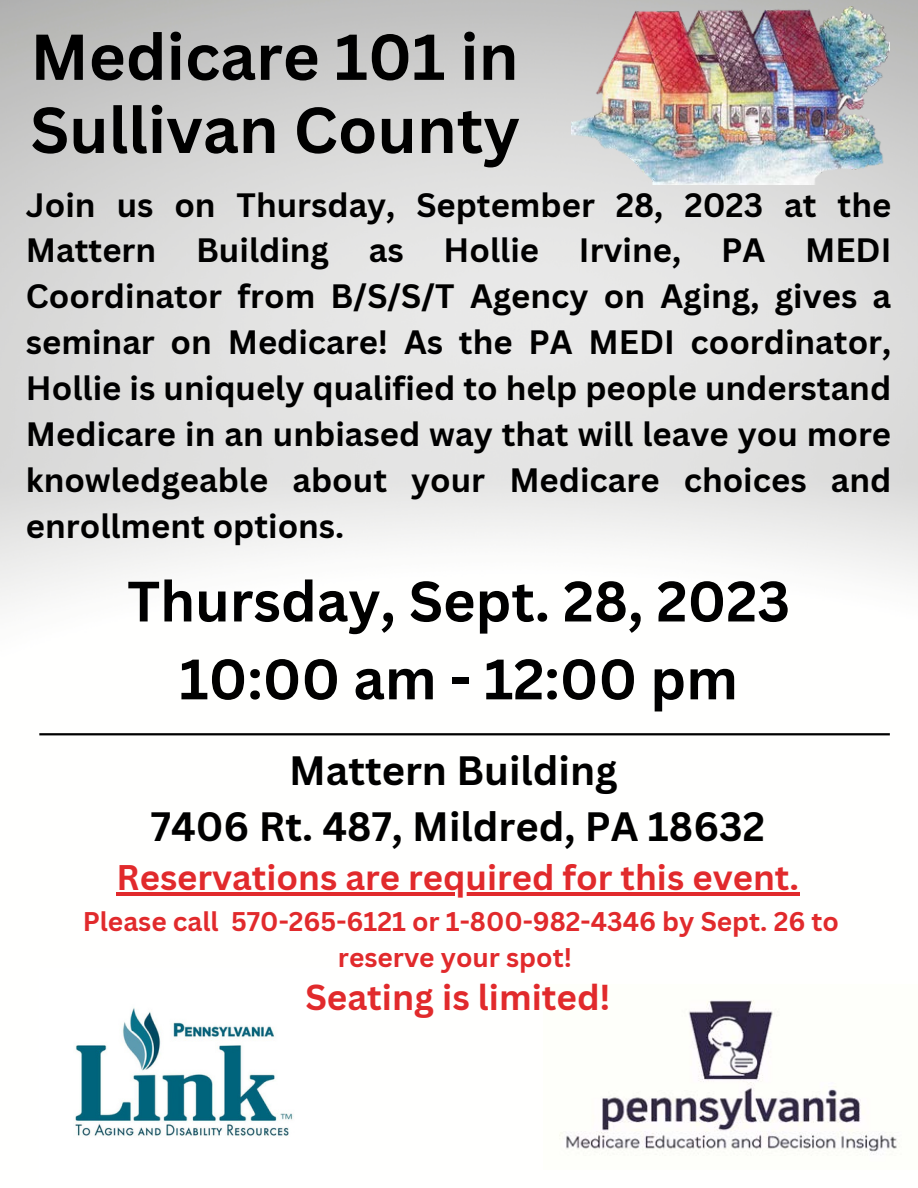
<style>
.page{position:relative;width:918px;height:1188px;background:#fff}
.page>*{position:absolute;margin:0;border:0;box-sizing:border-box;transform-origin:0 0}
.t1{font:700 63.3px "Canva Sans";color:#000}
.t2{font:700 55.65px "Canva Sans";color:#000}
.t3{font:700 39.9px "Canva Sans";color:#000}
.t4{font:700 35.1px "Canva Sans";color:#e12a2c}
.t5{font:700 34.65px "Canva Sans";color:#e12a2c}
.t6{font:700 32.85px/45.9px "Canva Sans";color:#000;text-align:justify}
.t7{font:700 26.4px/36px "Canva Sans";color:#e12a2c;text-align:center}
</style>
<div class="page">
<img style="left:0;top:0;width:918px;height:896px">
<img style="left:559px;top:1000px;width:341px;height:156px">
<img style="left:572px;top:7px;width:318px;height:178px">
<img style="left:75px;top:1008px;width:218px;height:128px">
<hr style="left:39px;top:733px;width:851px;height:2px;background:#000">
<hr style="left:117px;top:892px;width:683px;height:4px;background:#e12a2c">
<p class="t1" style="left:30px;top:12px;width:490px">Medicare 101 in</p>
<p class="t1" style="left:30px;top:85px;width:491px">Sullivan County</p>
<p class="t6" style="left:26px;top:181px;width:867px">Join us on Thursday, September 28, 2023 at the Mattern Building as Hollie Irvine, PA MEDI Coordinator from B/S/S/T Agency on Aging, gives a seminar on Medicare! As the PA MEDI coordinator, Hollie is uniquely qualified to help people understand Medicare in an unbiased way that will leave you more knowledgeable about your Medicare choices and enrollment options.</p>
<p class="t2" style="left:127px;top:562px;width:664px">Thursday, Sept. 28, 2023</p>
<p class="t2" style="left:179px;top:640px;width:560px">10:00 am - 12:00 pm</p>
<p class="t3" style="left:289px;top:743px;width:330px">Mattern Building</p>
<p class="t3" style="left:151px;top:798px;width:616px">7406 Rt. 487, Mildred, PA 18632</p>
<p class="t5" style="left:117px;top:853px;width:684px">Reservations are required for this event.</p>
<p class="t7" style="left:83px;top:902px;width:758px">Please call 570-265-6121 or 1-800-982-4346 by Sept. 26 to reserve your spot!</p>
<p class="t4" style="left:305px;top:973px;width:307px">Seating is limited!</p>
</div>
